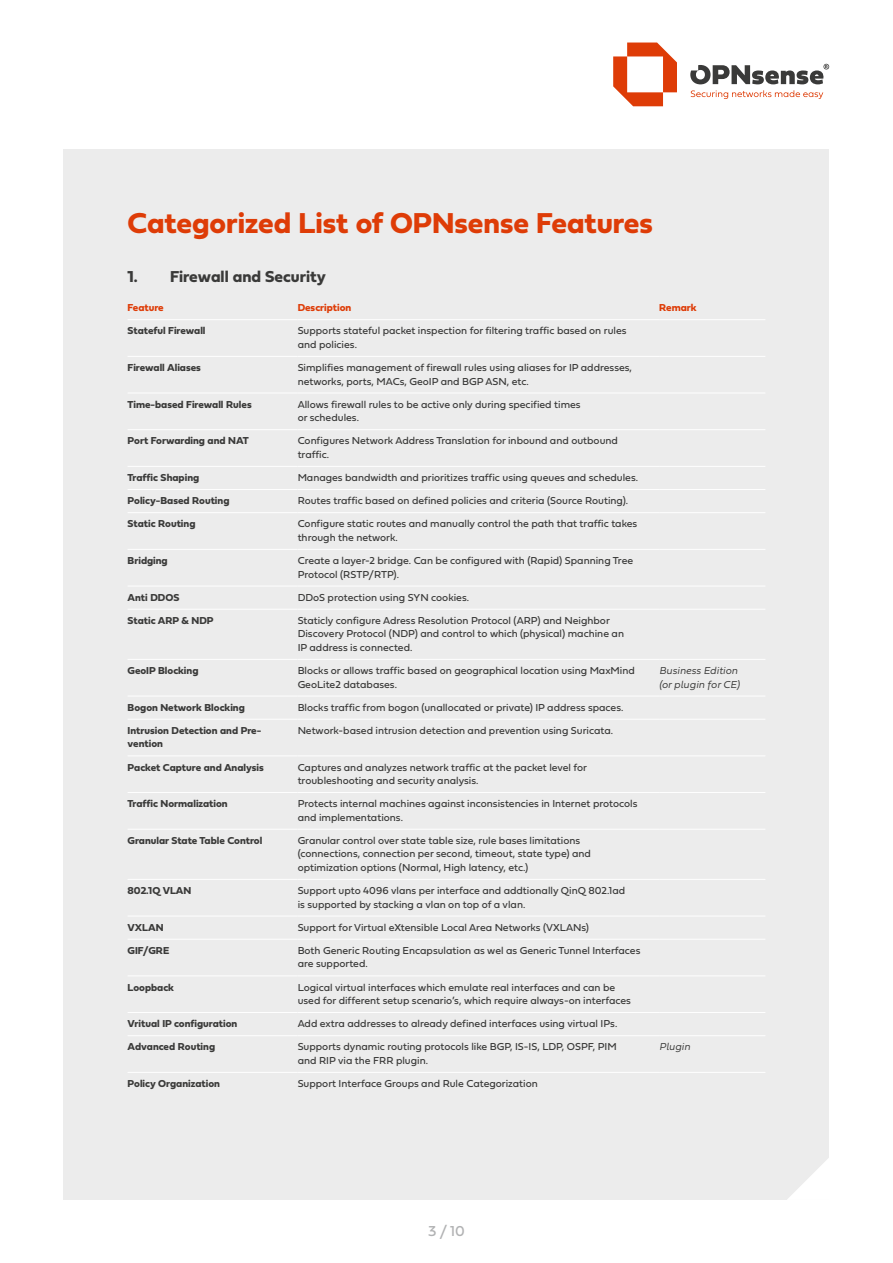
<style>
.page{position:relative;width:893px;height:1263px;background:#fff}
.page>*{position:absolute;margin:0;border:0;box-sizing:border-box;transform-origin:0 0}
.t1{font:30px "Fieldwork Geo Bold";color:#de3c07}
.t2{font:16.5px "Fieldwork Geo Bold";color:#3a3a39}
.t3{font:15px "Fieldwork Geo Regular";color:#b1b2b3}
.t4{font:10.5px/13.5px "Fieldwork Geo Regular";color:#3a3a39}
.t5{font:10.5px/13.5px "Fieldwork Geo Bold";color:#3a3a39}
.t6{font:italic 300 10.5px/13.5px "Fieldwork";color:#3a3a39}
.t7{font:10.5px "Fieldwork Geo Bold";color:#de3c07}
</style>
<div class="page">
<div style="left:64px;top:149px;width:765px;height:1050px;background:#ececec"></div>
<svg style="left:788px;top:1158px;width:41px;height:41px"></svg>
<svg style="left:613px;top:43px;width:64px;height:63px"></svg>
<svg style="left:691px;top:90px;width:132px;height:9px"></svg>
<svg style="left:690px;top:64px;width:139px;height:20px"></svg>
<hr style="left:128px;top:319px;width:170px;height:1px;background:#fff">
<hr style="left:298px;top:319px;width:361px;height:1px;background:#fff">
<hr style="left:659px;top:319px;width:106px;height:1px;background:#fff">
<hr style="left:128px;top:356px;width:170px;height:1px;background:#fff">
<hr style="left:298px;top:356px;width:361px;height:1px;background:#fff">
<hr style="left:659px;top:356px;width:106px;height:1px;background:#fff">
<hr style="left:128px;top:393px;width:170px;height:1px;background:#fff">
<hr style="left:298px;top:393px;width:361px;height:1px;background:#fff">
<hr style="left:659px;top:393px;width:106px;height:1px;background:#fff">
<hr style="left:128px;top:429px;width:170px;height:1px;background:#fff">
<hr style="left:298px;top:429px;width:361px;height:1px;background:#fff">
<hr style="left:659px;top:429px;width:106px;height:1px;background:#fff">
<hr style="left:128px;top:466px;width:170px;height:1px;background:#fff">
<hr style="left:298px;top:466px;width:361px;height:1px;background:#fff">
<hr style="left:659px;top:466px;width:106px;height:1px;background:#fff">
<hr style="left:128px;top:489px;width:170px;height:1px;background:#fff">
<hr style="left:298px;top:489px;width:361px;height:1px;background:#fff">
<hr style="left:659px;top:489px;width:106px;height:1px;background:#fff">
<hr style="left:128px;top:512px;width:170px;height:1px;background:#fff">
<hr style="left:298px;top:512px;width:361px;height:1px;background:#fff">
<hr style="left:659px;top:512px;width:106px;height:1px;background:#fff">
<hr style="left:128px;top:549px;width:170px;height:1px;background:#fff">
<hr style="left:298px;top:549px;width:361px;height:1px;background:#fff">
<hr style="left:659px;top:549px;width:106px;height:1px;background:#fff">
<hr style="left:128px;top:586px;width:170px;height:1px;background:#fff">
<hr style="left:298px;top:586px;width:361px;height:1px;background:#fff">
<hr style="left:659px;top:586px;width:106px;height:1px;background:#fff">
<hr style="left:128px;top:609px;width:170px;height:1px;background:#fff">
<hr style="left:298px;top:609px;width:361px;height:1px;background:#fff">
<hr style="left:659px;top:609px;width:106px;height:1px;background:#fff">
<hr style="left:128px;top:659px;width:170px;height:1px;background:#fff">
<hr style="left:298px;top:659px;width:361px;height:1px;background:#fff">
<hr style="left:659px;top:659px;width:106px;height:1px;background:#fff">
<hr style="left:128px;top:696px;width:170px;height:1px;background:#fff">
<hr style="left:298px;top:696px;width:361px;height:1px;background:#fff">
<hr style="left:659px;top:696px;width:106px;height:1px;background:#fff">
<hr style="left:128px;top:719px;width:170px;height:1px;background:#fff">
<hr style="left:298px;top:719px;width:361px;height:1px;background:#fff">
<hr style="left:659px;top:719px;width:106px;height:1px;background:#fff">
<hr style="left:128px;top:755px;width:170px;height:1px;background:#fff">
<hr style="left:298px;top:755px;width:361px;height:1px;background:#fff">
<hr style="left:659px;top:755px;width:106px;height:1px;background:#fff">
<hr style="left:128px;top:792px;width:170px;height:1px;background:#fff">
<hr style="left:298px;top:792px;width:361px;height:1px;background:#fff">
<hr style="left:659px;top:792px;width:106px;height:1px;background:#fff">
<hr style="left:128px;top:829px;width:170px;height:1px;background:#fff">
<hr style="left:298px;top:829px;width:361px;height:1px;background:#fff">
<hr style="left:659px;top:829px;width:106px;height:1px;background:#fff">
<hr style="left:128px;top:879px;width:170px;height:1px;background:#fff">
<hr style="left:298px;top:879px;width:361px;height:1px;background:#fff">
<hr style="left:659px;top:879px;width:106px;height:1px;background:#fff">
<hr style="left:128px;top:916px;width:170px;height:1px;background:#fff">
<hr style="left:298px;top:916px;width:361px;height:1px;background:#fff">
<hr style="left:659px;top:916px;width:106px;height:1px;background:#fff">
<hr style="left:128px;top:939px;width:170px;height:1px;background:#fff">
<hr style="left:298px;top:939px;width:361px;height:1px;background:#fff">
<hr style="left:659px;top:939px;width:106px;height:1px;background:#fff">
<hr style="left:128px;top:975px;width:170px;height:1px;background:#fff">
<hr style="left:298px;top:975px;width:361px;height:1px;background:#fff">
<hr style="left:659px;top:975px;width:106px;height:1px;background:#fff">
<hr style="left:128px;top:1012px;width:170px;height:1px;background:#fff">
<hr style="left:298px;top:1012px;width:361px;height:1px;background:#fff">
<hr style="left:659px;top:1012px;width:106px;height:1px;background:#fff">
<hr style="left:128px;top:1035px;width:170px;height:1px;background:#fff">
<hr style="left:298px;top:1035px;width:361px;height:1px;background:#fff">
<hr style="left:659px;top:1035px;width:106px;height:1px;background:#fff">
<hr style="left:128px;top:1072px;width:170px;height:1px;background:#fff">
<hr style="left:298px;top:1072px;width:361px;height:1px;background:#fff">
<hr style="left:659px;top:1072px;width:106px;height:1px;background:#fff">
<h1 class="t1" style="left:128px;top:200px;width:527px">Categorized List of OPNsense Features</h1>
<h2 class="t2" style="left:128px;top:263px;width:200px">1. Firewall and Security</h2>
<p class="t7" style="left:128px;top:299px;width:38px">Feature</p>
<p class="t7" style="left:298px;top:299px;width:55px">Description</p>
<p class="t7" style="left:659px;top:299px;width:39px">Remark</p>
<p class="t5" style="left:128px;top:324px;width:79px">Stateful Firewall</p>
<p class="t4" style="left:298px;top:324px;width:330px">Supports stateful packet inspection for filtering traffic based on rules and policies.</p>
<p class="t5" style="left:128px;top:360px;width:75px">Firewall Aliases</p>
<p class="t4" style="left:298px;top:360px;width:336px">Simplifies management of firewall rules using aliases for IP addresses, networks, ports, MACs, GeoIP and BGP ASN, etc.</p>
<p class="t5" style="left:128px;top:397px;width:126px">Time-based Firewall Rules</p>
<p class="t4" style="left:298px;top:397px;width:285px">Allows firewall rules to be active only during specified times or schedules.</p>
<p class="t5" style="left:128px;top:434px;width:123px">Port Forwarding and NAT</p>
<p class="t4" style="left:298px;top:434px;width:322px">Configures Network Address Translation for inbound and outbound traffic.</p>
<p class="t5" style="left:128px;top:470px;width:73px">Traffic Shaping</p>
<p class="t4" style="left:298px;top:470px;width:342px">Manages bandwidth and prioritizes traffic using queues and schedules.</p>
<p class="t5" style="left:128px;top:493px;width:103px">Policy-Based Routing</p>
<p class="t4" style="left:298px;top:493px;width:332px">Routes traffic based on defined policies and criteria (Source Routing).</p>
<p class="t5" style="left:128px;top:517px;width:69px">Static Routing</p>
<p class="t4" style="left:298px;top:517px;width:341px">Configure static routes and manually control the path that traffic takes through the network.</p>
<p class="t5" style="left:128px;top:553px;width:42px">Bridging</p>
<p class="t4" style="left:298px;top:553px;width:337px">Create a layer-2 bridge. Can be configured with (Rapid) Spanning Tree<br>Protocol (RSTP/RTP).</p>
<p class="t5" style="left:128px;top:590px;width:53px">Anti DDOS</p>
<p class="t4" style="left:298px;top:590px;width:173px">DDoS protection using SYN cookies.</p>
<p class="t5" style="left:128px;top:613px;width:88px">Static ARP &amp; NDP</p>
<p class="t4" style="left:298px;top:613px;width:328px">Staticly configure Adress Resolution Protocol (ARP) and Neighbor<br>Discovery Protocol (NDP) and control to which (physical) machine an<br>IP address is connected.</p>
<p class="t5" style="left:128px;top:663px;width:72px">GeoIP Blocking</p>
<p class="t4" style="left:298px;top:663px;width:339px">Blocks or allows traffic based on geographical location using MaxMind<br>GeoLite2 databases.</p>
<p class="t6" style="left:659px;top:663px;width:82px">Business Edition (or plugin for CE)</p>
<p class="t5" style="left:128px;top:700px;width:119px">Bogon Network Blocking</p>
<p class="t4" style="left:298px;top:700px;width:327px">Blocks traffic from bogon (unallocated or private) IP address spaces.</p>
<p class="t5" style="left:128px;top:723px;width:135px">Intrusion Detection and Pre&shy;vention</p>
<p class="t4" style="left:298px;top:723px;width:317px">Network-based intrusion detection and prevention using Suricata.</p>
<p class="t5" style="left:128px;top:760px;width:138px">Packet Capture and Analysis</p>
<p class="t4" style="left:298px;top:760px;width:291px">Captures and analyzes network traffic at the packet level for troubleshooting and security analysis.</p>
<p class="t5" style="left:128px;top:796px;width:102px">Traffic Normalization</p>
<p class="t4" style="left:298px;top:796px;width:341px">Protects internal machines against inconsistencies in Internet protocols and implementations.</p>
<p class="t5" style="left:128px;top:833px;width:136px">Granular State Table Control</p>
<p class="t4" style="left:298px;top:833px;width:295px">Granular control over state table size, rule bases limitations (connections, connection per second, timeout, state type) and optimization options (Normal, High latency, etc.)</p>
<p class="t5" style="left:128px;top:883px;width:65px">802.1Q VLAN</p>
<p class="t4" style="left:298px;top:883px;width:329px">Support upto 4096 vlans per interface and addtionally QinQ 802.1ad is supported by stacking a vlan on top of a vlan.</p>
<p class="t5" style="left:128px;top:920px;width:38px">VXLAN</p>
<p class="t4" style="left:298px;top:920px;width:293px">Support for Virtual eXtensible Local Area Networks (VXLANs)</p>
<p class="t5" style="left:128px;top:943px;width:43px">GIF/GRE</p>
<p class="t4" style="left:298px;top:943px;width:344px">Both Generic Routing Encapsulation as wel as Generic Tunnel Interfaces are supported.</p>
<p class="t5" style="left:128px;top:980px;width:48px">Loopback</p>
<p class="t4" style="left:298px;top:980px;width:335px">Logical virtual interfaces which emulate real interfaces and can be used for different setup scenario’s, which require always-on interfaces</p>
<p class="t5" style="left:128px;top:1016px;width:111px">Vritual IP configuration</p>
<p class="t4" style="left:298px;top:1016px;width:321px">Add extra addresses to already defined interfaces using virtual IPs.</p>
<p class="t5" style="left:128px;top:1040px;width:89px">Advanced Routing</p>
<p class="t4" style="left:298px;top:1040px;width:321px">Supports dynamic routing protocols like BGP, IS-IS, LDP, OSPF, PIM and RIP via the FRR plugin.</p>
<p class="t6" style="left:659px;top:1040px;width:33px">Plugin</p>
<p class="t5" style="left:128px;top:1076px;width:94px">Policy Organization</p>
<p class="t4" style="left:298px;top:1076px;width:242px">Support Interface Groups and Rule Categorization</p>
<h3 class="t3" style="left:428px;top:1219px;width:38px">3 / 10</h3>
</div>
